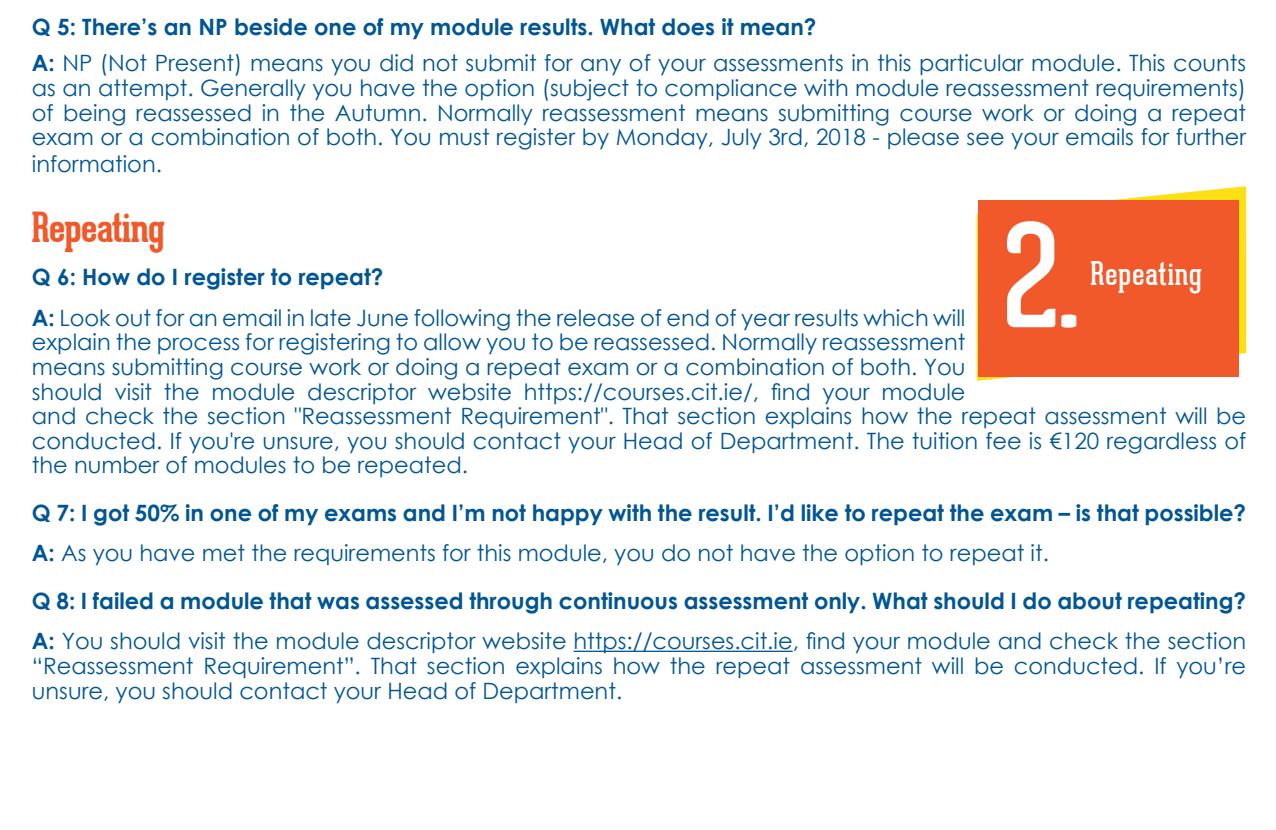
<style>
.page{position:relative;width:1276px;height:830px;background:#fff}
.page>*{position:absolute;margin:0;border:0;box-sizing:border-box;transform-origin:0 0}
.t1{font:139.95px "Geared Slab";color:#fff}
.t2{font:700 40.5px "Geared Slab";letter-spacing:-.02em;color:#f1592a}
.t3{font:31.95px "Geared Slab";letter-spacing:.025em;color:#fff}
.t4{font:22.5px/24.8px "Century Gothic";color:#005595;text-align:justify}
.t5{font:700 22.5px "Century Gothic";color:#005595}
.s1{font-weight:700}
</style>
<div class="page">
<svg style="left:976px;top:186px;width:270px;height:194px"></svg>
<div style="left:978px;top:200px;width:261px;height:177px;background:#f1592a"></div>
<hr style="left:573px;top:650px;width:219px;height:1px;background:#005595">
<p class="t5" style="left:32px;top:10px;width:786px">Q 5: There s’ an NP beside one of my module results. What does it mean?</p>
<p class="t4" style="left:32px;top:50px;width:1215px"><span class="s1">A:</span> NP (Not Present) means you did not submit for any of your assessments in this particular module. This counts as an attempt. Generally you have the option (subject to compliance with module reassessment requirements( of being reassessed in the Autumn. Normally reassessment means submitting course work or doing a repeat exam or a combination of both. You must register by Monday, July 3rd, 2018 - please see your emails for further</p>
<p class="t4" style="left:32px;top:151px;width:132px">information.</p>
<p class="t2" style="left:32px;top:202px;width:135px">Repeating</p>
<p class="t5" style="left:32px;top:259px;width:353px">Q 6: How do I register to repeat?</p>
<p class="t4" style="left:32px;top:304px;width:935px;text-align:right"><span class="s1">A:</span> Look out for an email in late June following the release of end of year results which will explain the process for registering to allow you to be reassessed. Normally reassessment means submitting course work or doing a repeat exam or a combination of both. You module</p>
<p class="t1" style="left:1004px;top:192px;width:77px">2.</p>
<p class="t3" style="left:1090px;top:254px;width:113px">Repeating</p>
<p class="t4" style="left:114px;top:379px;width:39px">visit</p>
<p class="t4" style="left:307px;top:379px;width:111px">descriptor</p>
<p class="t4" style="left:428px;top:379px;width:86px">website</p>
<p class="t4" style="left:524px;top:379px;width:237px">https://courses.cit i e. /,</p>
<p class="t4" style="left:770px;top:379px;width:42px">find</p>
<p class="t4" style="left:32px;top:379px;width:1215px;text-align:left">should<br>and check the section "Reassessment Requirement ." That section explains how the repeat assessment will be conducted If. you r e' unsure, you should contact your Head of Department. The tuition fee is €120 regardless of the number of modules to be repeated.</p>
<p class="t5" style="left:32px;top:495px;width:1215px">Q 7: I got 50% in one of my exams and m’ I not happy with the result d’ I. like to repeat the exam – is that possible?</p>
<p class="t4" style="left:32px;top:540px;width:1018px"><span class="s1">A:</span> As you have met the requirements for this module, you do not have the option to repeat .i t</p>
<p class="t5" style="left:32px;top:583px;width:1215px">Q 8: I failed a module that was assessed through continuous assessment only. What should I do about repeating?</p>
<p class="t4" style="left:32px;top:628px;width:1215px"><span class="s1">A:</span> You should visit the module descriptor website https://courses.cit i e. , find your module and check the section “Reassessment Requirement .” That section explains how the repeat assessment will be conducted. If you’re unsure, you should contact your Head of Department.</p>
<p class="t4" style="left:164px;top:379px;width:37px">the</p>
<p class="t4" style="left:211px;top:379px;width:86px">module</p>
<p class="t4" style="left:822px;top:379px;width:49px">your</p>
</div>
